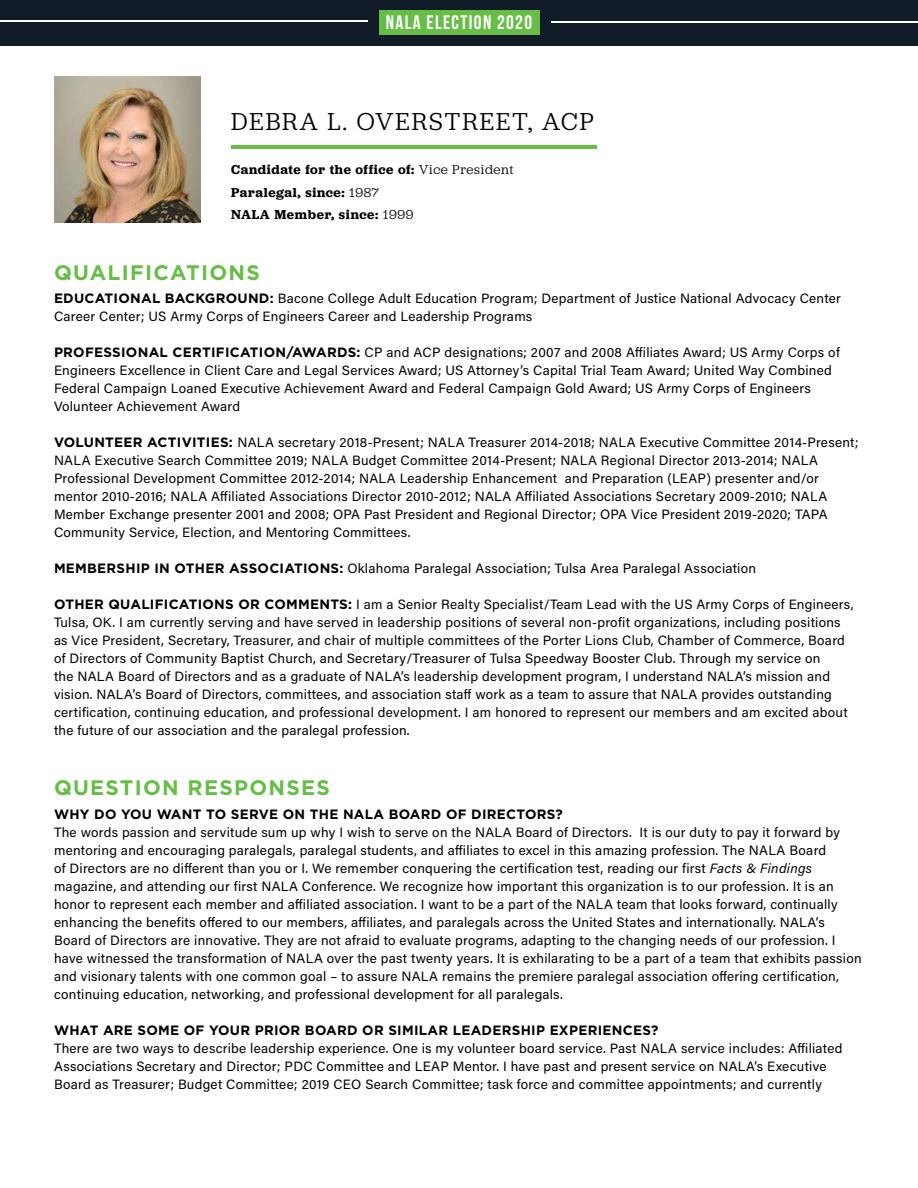
<style>
.page{position:relative;width:918px;height:1188px;background:#fff}
.page>*{position:absolute;margin:0;border:0;box-sizing:border-box;transform-origin:0 0}
.t1{font:25.5px "Jubilat";letter-spacing:.07em;color:#000}
.t2{font:700 21px "Gotham";letter-spacing:.06em;color:#68bd49}
.t3{font:700 19.5px "Bebas Neue";letter-spacing:.07em;color:#fff}
.t4{font:13.5px/18px "Acumin Pro";letter-spacing:.02em;color:#000}
.t5{font:700 13.5px "Gotham";letter-spacing:.02em;color:#000}
.t6{font:600 13.5px/22.5px "Jubilat";letter-spacing:.045em;color:#000}
.s1{font-weight:400}
.s2{font-family:"Gotham";font-weight:700}
.s3{font-style:italic}
</style>
<div class="page">
<div style="left:0;top:0;width:918px;height:45px;background:#111c28"></div>
<img style="left:54px;top:76px;width:146px;height:147px">
<hr style="left:231px;top:145px;width:365px;height:4px;background:#68bd49">
<div style="left:379px;top:11px;width:161px;height:24px;background:#68bd49"></div>
<hr style="left:0;top:21px;width:367px;height:1px;background:#fff">
<hr style="left:552px;top:21px;width:366px;height:2px;background:#fff">
<h3 class="t3" style="left:386px;top:12px;width:148px">NALA ELECTION 2020</h3>
<h1 class="t1" style="left:231px;top:105px;width:364px">DEBRA L. OVERSTREET, ACP</h1>
<p class="t6" style="left:231px;top:158px;width:284px">Candidate for the office of: <span class="s1">Vice President<br></span>Paralegal, since: <span class="s1">1987<br></span>NALA Member, since: <span class="s1">1999</span></p>
<h2 class="t2" style="left:54px;top:258px;width:207px">QUALIFICATIONS</h2>
<p class="t4" style="left:54px;top:289px;width:789px"><span class="s2">EDUCATIONAL BACKGROUND:</span> Bacone College Adult Education Program; Department of Justice National Advocacy Center<br>Career Center; US Army Corps of Engineers Career and Leadership Programs</p>
<p class="t4" style="left:54px;top:343px;width:787px"><span class="s2">PROFESSIONAL CERTIFICATION/AWARDS:</span> CP and ACP designations; 2007 and 2008 Affiliates Award; US Army Corps of Engineers Excellence in Client Care and Legal Services Award; US Attorney’s Capital Trial Team Award; United Way Combined Federal Campaign Loaned Executive Achievement Award and Federal Campaign Gold Award; US Army Corps of Engineers Volunteer Achievement Award</p>
<p class="t4" style="left:54px;top:433px;width:806px"><span class="s2">VOLUNTEER ACTIVITIES:</span> NALA secretary 2018-Present; NALA Treasurer 2014-2018; NALA Executive Committee 2014-Present; NALA Executive Search Committee 2019; NALA Budget Committee 2014-Present; NALA Regional Director 2013-2014; NALA Professional Development Committee 2012-2014; NALA Leadership Enhancement and Preparation (LEAP) presenter and/or mentor 2010-2016; NALA Affiliated Associations Director 2010-2012; NALA Affiliated Associations Secretary 2009-2010; NALA Member Exchange presenter 2001 and 2008; OPA Past President and Regional Director; OPA Vice President 2019-2020; TAPA Community Service, Election, and Mentoring Committees.</p>
<p class="t4" style="left:54px;top:559px;width:704px"><span class="s2">MEMBERSHIP IN OTHER ASSOCIATIONS:</span> Oklahoma Paralegal Association; Tulsa Area Paralegal Association</p>
<p class="t4" style="left:54px;top:595px;width:801px"><span class="s2">OTHER QUALIFICATIONS OR COMMENTS:</span> I am a Senior Realty Specialist/Team Lead with the US Army Corps of Engineers, Tulsa, OK. I am currently serving and have served in leadership positions of several non-profit organizations, including positions as Vice President, Secretary, Treasurer, and chair of multiple committees of the Porter Lions Club, Chamber of Commerce, Board of Directors of Community Baptist Church, and Secretary/Treasurer of Tulsa Speedway Booster Club. Through my service on<br>the NALA Board of Directors and as a graduate of NALA’s leadership development program, I understand NALA’s mission and vision. NALA’s Board of Directors, committees, and association staff work as a team to assure that NALA provides outstanding certification, continuing education, and professional development. I am honored to represent our members and am excited about the future of our association and the paralegal profession.</p>
<h2 class="t2" style="left:54px;top:774px;width:277px">QUESTION RESPONSES</h2>
<p class="t5" style="left:54px;top:805px;width:510px">WHY DO YOU WANT TO SERVE ON THE NALA BOARD OF DIRECTORS?</p>
<p class="t4" style="left:54px;top:823px;width:809px">The words passion and servitude sum up why I wish to serve on the NALA Board of Directors. It is our duty to pay it forward by mentoring and encouraging paralegals, paralegal students, and affiliates to excel in this amazing profession. The NALA Board<br>of Directors are no different than you or I. We remember conquering the certification test, reading our first <span class="s3">Facts &amp; Findings </span>magazine, and attending our first NALA Conference. We recognize how important this organization is to our profession. It is an honor to represent each member and affiliated association. I want to be a part of the NALA team that looks forward, continually enhancing the benefits offered to our members, affiliates, and paralegals across the United States and internationally. NALA’s Board of Directors are innovative. They are not afraid to evaluate programs, adapting to the changing needs of our profession. I have witnessed the transformation of NALA over the past twenty years. It is exhilarating to be a part of a team that exhibits passion and visionary talents with one common goal – to assure NALA remains the premiere paralegal association offering certification, continuing education, networking, and professional development for all paralegals.</p>
<p class="t5" style="left:54px;top:1021px;width:606px">WHAT ARE SOME OF YOUR PRIOR BOARD OR SIMILAR LEADERSHIP EXPERIENCES?</p>
<p class="t4" style="left:54px;top:1039px;width:790px">There are two ways to describe leadership experience. One is my volunteer board service. Past NALA service includes: Affiliated<br>Associations Secretary and Director; PDC Committee and LEAP Mentor. I have past and present service on NALA’s Executive<br>Board as Treasurer; Budget Committee; 2019 CEO Search Committee; task force and committee appointments; and currently</p>
</div>
